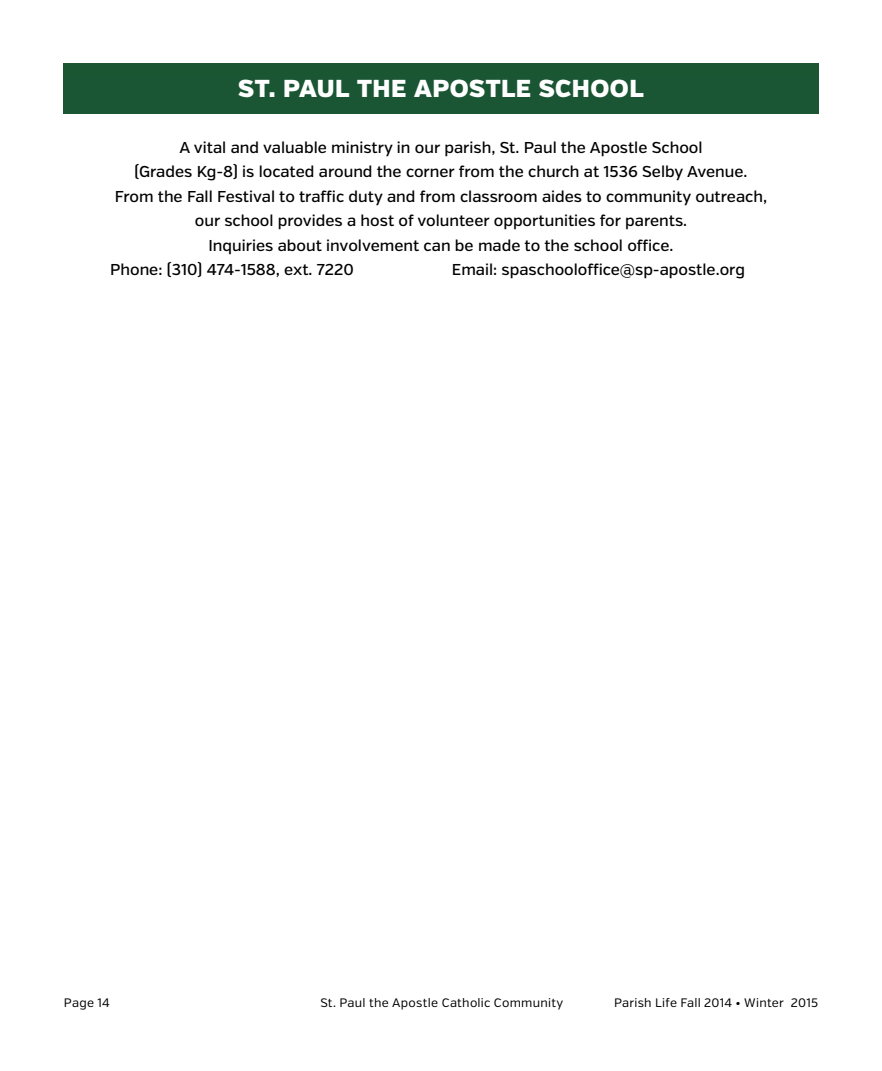
<style>
.page{position:relative;width:882px;height:1071px;background:#fff}
.page>*{position:absolute;margin:0;border:0;box-sizing:border-box;transform-origin:0 0}
.t1{font:900 24.5px "Verb";letter-spacing:.02em;color:#fff}
.t2{font:500 15.75px "Verb";color:#000}
.t3{font:12.25px "Verb";letter-spacing:.02em;color:#000}
</style>
<div class="page">
<div style="left:63px;top:63px;width:756px;height:51px;background:#1b5633"></div>
<h1 class="t1" style="left:238px;top:73px;width:407px">ST. PAUL THE APOSTLE SCHOOL</h1>
<p class="t2" style="left:179px;top:138px;width:525px">A vital and valuable ministry in our parish, St. Paul the Apostle School</p>
<p class="t2" style="left:134px;top:162px;width:615px">(Grades Kg-8) is located around the corner from the church at 1536 Selby Avenue.</p>
<p class="t2" style="left:115px;top:187px;width:654px">From the Fall Festival to traffic duty and from classroom aides to community outreach,</p>
<p class="t2" style="left:195px;top:211px;width:494px">our school provides a host of volunteer opportunities for parents.</p>
<p class="t2" style="left:209px;top:236px;width:466px">Inquiries about involvement can be made to the school office.</p>
<p class="t2" style="left:110px;top:260px;width:245px">Phone: (310) 474-1588, ext. 7220</p>
<p class="t2" style="left:452px;top:260px;width:294px">Email: spaschooloffice@sp-apostle.org</p>
<p class="t3" style="left:64px;top:995px;width:47px">Page 14</p>
<p class="t3" style="left:320px;top:995px;width:245px">St. Paul the Apostle Catholic Community</p>
<p class="t3" style="left:614px;top:995px;width:206px">Parish Life Fall 2014 • Winter 2015</p>
</div>
